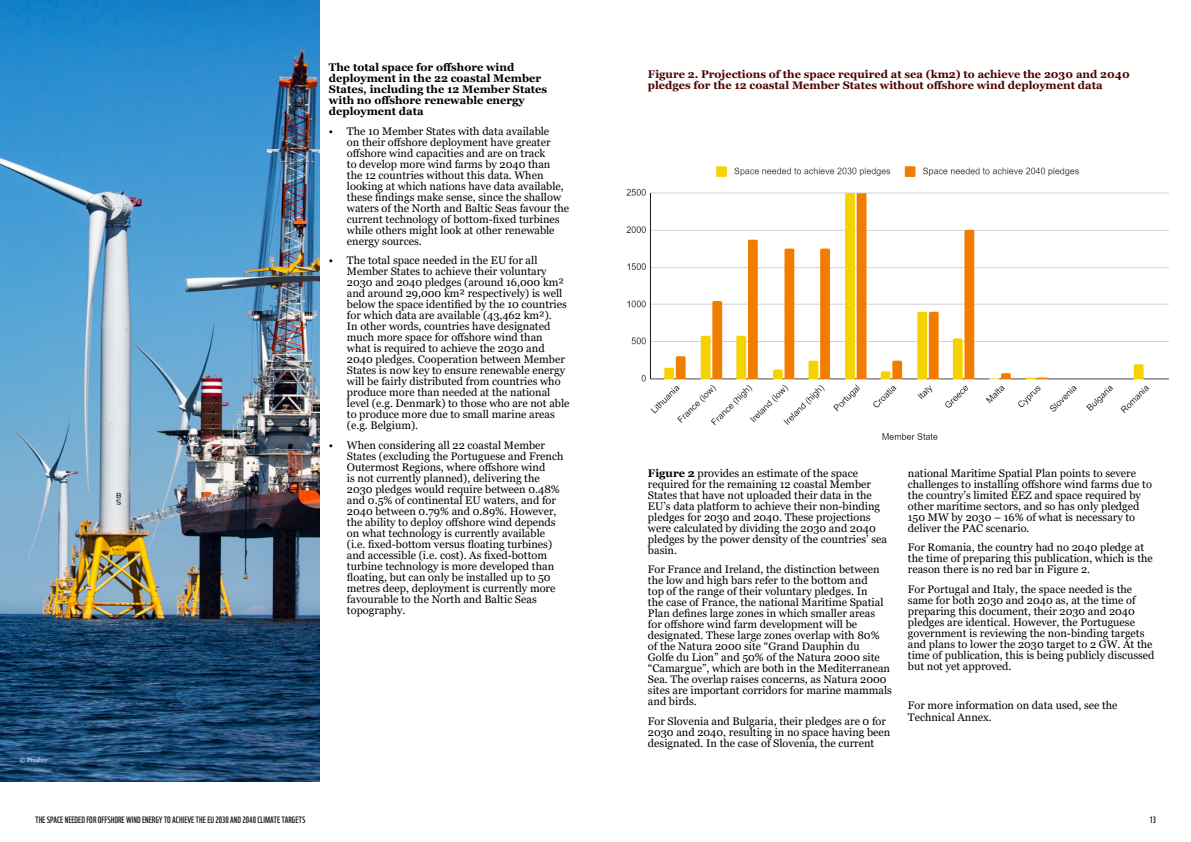
<style>
.page{position:relative;width:1191px;height:842px;background:#fff}
.page>*{position:absolute;margin:0;border:0;box-sizing:border-box;transform-origin:0 0}
.Bodycopy{font:11px/11px "Georgia";color:#000001}
.Subhead{font:700 11px/11px "Georgia";color:#4d0202}
.Subhead-2{font:700 11px/11px "Georgia";color:#000001}
.t1{font:9px "WWF";color:#231f20}
.Copyright_Credit{font:6px "Georgia";color:#fff}
.s1{font-weight:700}
</style>
<div class="page">
<img style="left:0;top:0;width:319px;height:782px">
<img style="left:626px;top:166px;width:543px;height:274px">
<p class="Copyright_Credit" style="left:20px;top:756px;width:29px">© Pixabay</p>
<p class="Subhead-2" style="left:329px;top:62px;width:220px">The total space for offshore wind deployment in the 22 coastal Member<br>States, including the 12 Member States with no offshore renewable energy deployment data</p>
<p class="Bodycopy" style="left:347px;top:126px;width:224px;text-indent:-18px">• The 10 Member States with data available<br>on their offshore deployment have greater offshore wind capacities and are on track<br>to develop more wind farms by 2040 than<br>the 12 countries without this data. When looking at which nations have data available, these findings make sense, since the shallow waters of the North and Baltic Seas favour the current technology of bottom-fixed turbines while others might look at other renewable energy sources.</p>
<p class="Bodycopy" style="left:347px;top:255px;width:224px;text-indent:-18px">• The total space needed in the EU for all Member States to achieve their voluntary 2030 and 2040 pledges (around 16,000 km² and around 29,000 km² respectively) is well below the space identified by the 10 countries for which data are available (43,462 km²).<br>In other words, countries have designated much more space for offshore wind than<br>what is required to achieve the 2030 and 2040 pledges. Cooperation between Member States is now key to ensure renewable energy will be fairly distributed from countries who produce more than needed at the national level (e.g. Denmark) to those who are not able to produce more due to small marine areas (e.g. Belgium).</p>
<p class="Bodycopy" style="left:347px;top:440px;width:218px;text-indent:-18px">• When considering all 22 coastal Member States (excluding the Portuguese and French Outermost Regions, where offshore wind<br>is not currently planned), delivering the 2030 pledges would require between 0.48% and 0.5% of continental EU waters, and for 2040 between 0.79% and 0.89%. However, the ability to deploy offshore wind depends on what technology is currently available (i.e. fixed-bottom versus floating turbines) and accessible (i.e. cost). As fixed-bottom turbine technology is more developed than floating, but can only be installed up to 50 metres deep, deployment is currently more favourable to the North and Baltic Seas topography.</p>
<p class="Subhead" style="left:648px;top:69px;width:483px">Figure 2. Projections of the space required at sea (km2) to achieve the 2030 and 2040 pledges for the 12 coastal Member States without offshore wind deployment data</p>
<p class="Bodycopy" style="left:648px;top:467px;width:240px"><span class="s1">Figure 2</span> provides an estimate of the space required for the remaining 12 coastal Member States that have not uploaded their data in the EU’s data platform to achieve their non-binding pledges for 2030 and 2040. These projections were calculated by dividing the 2030 and 2040 pledges by the power density of the countries’ sea basin.</p>
<p class="Bodycopy" style="left:648px;top:564px;width:245px">For France and Ireland, the distinction between the low and high bars refer to the bottom and<br>top of the range of their voluntary pledges. In<br>the case of France, the national Maritime Spatial Plan defines large zones in which smaller areas for offshore wind farm development will be designated. These large zones overlap with 80%<br>of the Natura 2000 site “Grand Dauphin du<br>Golfe du Lion” and 50% of the Natura 2000 site “Camargue”, which are both in the Mediterranean Sea. The overlap raises concerns, as Natura 2000 sites are important corridors for marine mammals and birds.</p>
<p class="Bodycopy" style="left:648px;top:715px;width:244px">For Slovenia and Bulgaria, their pledges are 0 for<br>2030 and 2040, resulting in no space having been designated. In the case of Slovenia, the current</p>
<p class="Bodycopy" style="left:908px;top:467px;width:245px">national Maritime Spatial Plan points to severe challenges to installing offshore wind farms due to the country’s limited EEZ and space required by other maritime sectors, and so has only pledged 150 MW by 2030 – 16% of what is necessary to deliver the PAC scenario.</p>
<p class="Bodycopy" style="left:908px;top:542px;width:246px">For Romania, the country had no 2040 pledge at the time of preparing this publication, which is the reason there is no red bar in Figure 2.</p>
<p class="Bodycopy" style="left:908px;top:583px;width:248px">For Portugal and Italy, the space needed is the same for both 2030 and 2040 as, at the time of preparing this document, their 2030 and 2040 pledges are identical. However, the Portuguese government is reviewing the non-binding targets and plans to lower the 2030 target to 2 GW. At the time of publication, this is being publicly discussed but not yet approved.</p>
<p class="Bodycopy" style="left:908px;top:699px;width:211px;line-height:12px">For more information on data used, see the<br>Technical Annex.</p>
<p class="t1" style="left:35px;top:814px;width:272px">THE SPACE NEEDED FOR OFFSHORE WIND ENERGY TO ACHIEVE THE EU 2030 AND 2040 CLIMATE TARGETS</p>
<p class="t1" style="left:1149px;top:814px;width:8px">13</p>
</div>
